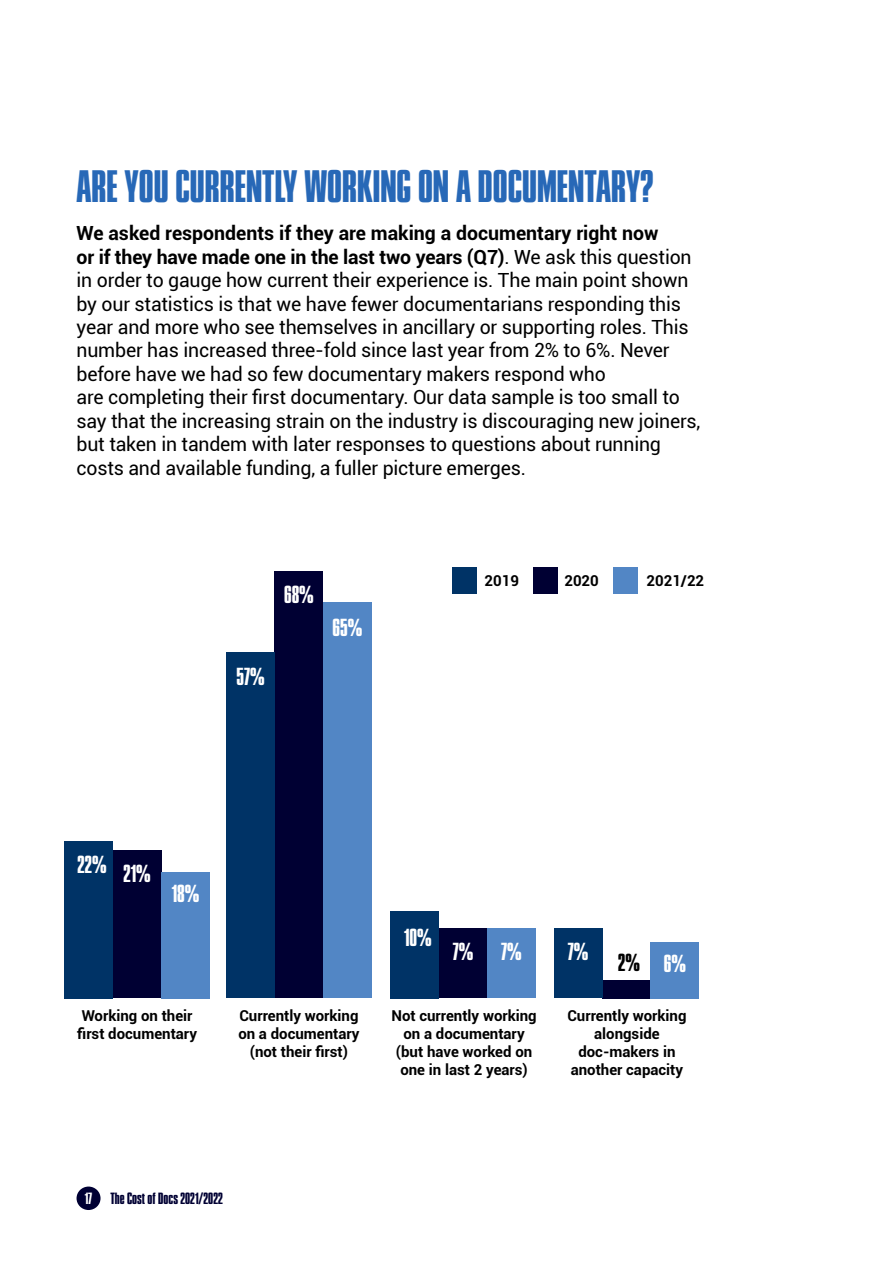
<style>
.page{position:relative;width:893px;height:1263px;background:#fff}
.page>*{position:absolute;margin:0;border:0;box-sizing:border-box;transform-origin:0 0}
.t1{font:39px "Press Gothic W01";color:#2768b7}
.t2{font:21.15px "Press Gothic W01";color:#fff}
.t3{font:21.15px "Press Gothic W01";color:#000}
.t4{font:19.5px/23.4px "Roboto";letter-spacing:-.01em;color:#000}
.t5{font:700 15px/18px "Roboto";color:#000;text-align:center}
.t6{font:13.95px "Press Gothic W01";color:#003}
.t7{font:13.95px "Press Gothic W01";color:#fff}
.s1{font-weight:700}
</style>
<div class="page">
<div style="left:113px;top:850px;width:48px;height:148px;background:#003"></div>
<div style="left:161px;top:872px;width:49px;height:126px;background:#5286c5"></div>
<div style="left:65px;top:841px;width:48px;height:157px;background:#036"></div>
<div style="left:275px;top:571px;width:48px;height:427px;background:#003"></div>
<div style="left:323px;top:602px;width:48px;height:396px;background:#5286c5"></div>
<div style="left:226px;top:652px;width:49px;height:346px;background:#036"></div>
<div style="left:439px;top:928px;width:48px;height:70px;background:#003"></div>
<div style="left:487px;top:928px;width:49px;height:70px;background:#5286c5"></div>
<div style="left:391px;top:911px;width:48px;height:87px;background:#036"></div>
<div style="left:602px;top:980px;width:49px;height:18px;background:#003"></div>
<div style="left:554px;top:928px;width:48px;height:70px;background:#036"></div>
<div style="left:651px;top:942px;width:48px;height:56px;background:#5286c5"></div>
<div style="left:533px;top:567px;width:25px;height:27px;background:#003"></div>
<div style="left:452px;top:567px;width:25px;height:27px;background:#036"></div>
<div style="left:613px;top:567px;width:25px;height:27px;background:#5286c5"></div>
<div style="left:77px;top:1186px;width:24px;height:24px;background:#003;border-radius:50%"></div>
<h1 class="t1" style="left:77px;top:161px;width:579px">ARE YOU CURRENTLY WORKING ON A DOCUMENTARY?</h1>
<p class="t4" style="left:77px;top:221px;width:625px"><span class="s1">We asked respondents if they are making a documentary right now<br>or if they have made one in the last two years (Q7)</span>. We ask this question in order to gauge how current their experience is. The main point shown by our statistics is that we have fewer documentarians responding this year and more who see themselves in ancillary or supporting roles. This number has increased three-fold since last year from 2% to 6%. Never before have we had so few documentary makers respond who<br>are completing their first documentary. Our data sample is too small to say that the increasing strain on the industry is discouraging new joiners, but taken in tandem with later responses to questions about running costs and available funding, a fuller picture emerges.</p>
<p class="t2" style="left:236px;top:663px;width:30px">57%</p>
<p class="t2" style="left:284px;top:580px;width:31px">68%</p>
<p class="t2" style="left:332px;top:614px;width:31px">65%</p>
<p class="t5" style="left:485px;top:571px;width:36px">2019</p>
<p class="t5" style="left:564px;top:571px;width:36px">2020</p>
<p class="t5" style="left:646px;top:571px;width:59px">2021/22</p>
<p class="t2" style="left:78px;top:851px;width:30px">22%</p>
<p class="t2" style="left:124px;top:859px;width:29px">21%</p>
<p class="t2" style="left:172px;top:879px;width:29px">18%</p>
<p class="t5" style="left:77px;top:1006px;width:121px;text-align:left">Working on their first documentary</p>
<p class="t5" style="left:238px;top:1006px;width:123px">Currently working on a documentary (not their first)</p>
<p class="t2" style="left:404px;top:923px;width:29px">10%</p>
<p class="t2" style="left:453px;top:938px;width:22px">7%</p>
<p class="t2" style="left:501px;top:938px;width:22px">7%</p>
<p class="t5" style="left:391px;top:1006px;width:147px">Not currently working on a documentary (but have worked on one in last 2 years)</p>
<p class="t2" style="left:568px;top:938px;width:22px">7%</p>
<p class="t3" style="left:618px;top:949px;width:23px">2%</p>
<p class="t2" style="left:664px;top:950px;width:24px">6%</p>
<p class="t5" style="left:567px;top:1006px;width:121px">Currently working alongside doc-makers in another capacity</p>
<p class="t7" style="left:85px;top:1189px;width:9px">17</p>
<p class="t6" style="left:110px;top:1189px;width:114px">The Cost of Docs 2021/2022</p>
</div>
